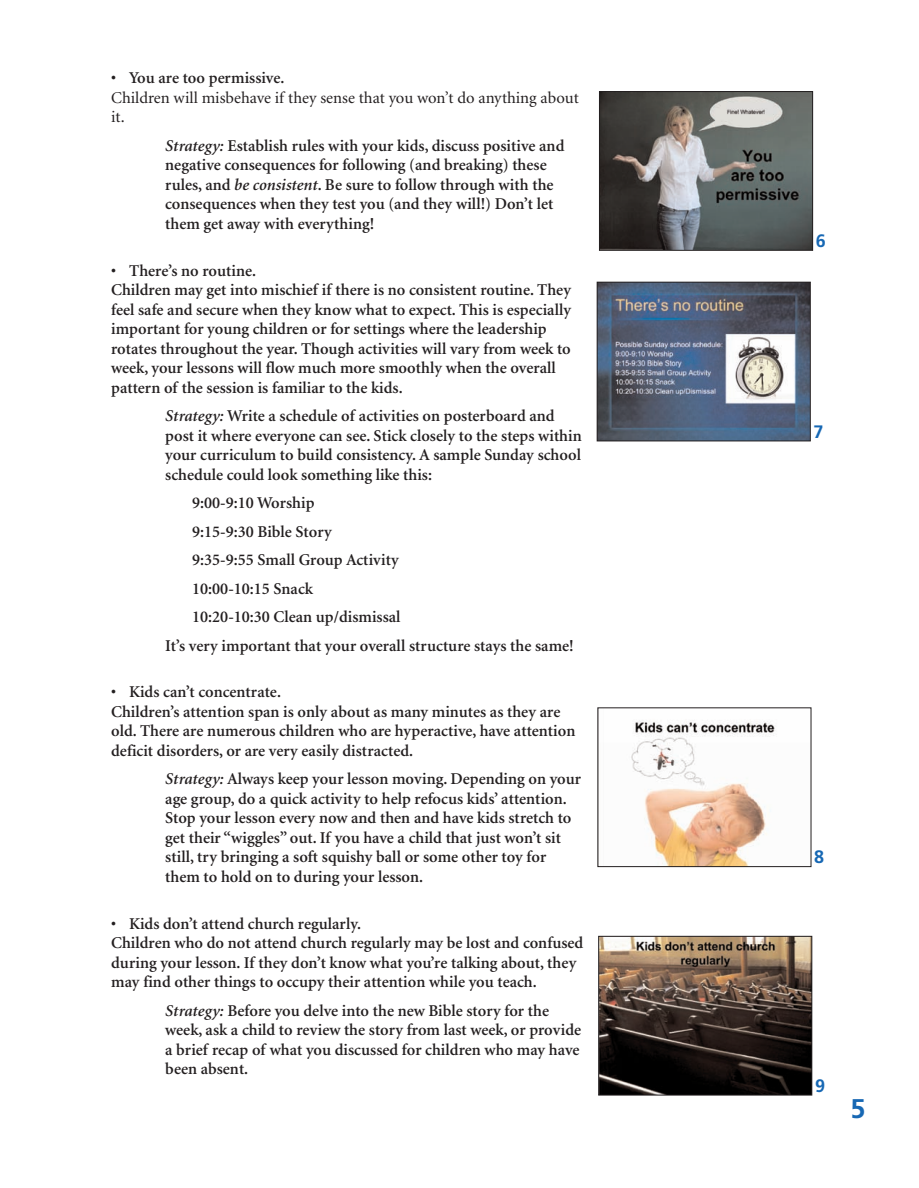
<style>
.page{position:relative;width:919px;height:1188px;background:#fff}
.page>*{position:absolute;margin:0;border:0;box-sizing:border-box;transform-origin:0 0}
.t1{font:700 27px "Frutiger";color:#1768b4}
.t2{font:700 18px "Frutiger";color:#1768b4}
.t3{font:600 16.5px/19.5px "Minion";color:#231f20}
.t4{font:16.5px/19.5px "Minion";color:#231f20}
.s1{font-style:italic}
</style>
<div class="page">
<svg style="left:596px;top:91px;width:218px;height:1005px"></svg>
<p class="t3" style="left:111px;top:70px;width:175px">• You are too permissive.</p>
<p class="t4" style="left:111px;top:89px;width:469px">Children will misbehave if they sense that you won’t do anything about it.</p>
<p class="t3" style="left:165px;top:137px;width:401px"><span class="s1">Strategy:</span> Establish rules with your kids, discuss positive and negative consequences for following (and breaking) these rules, and <span class="s1">be consistent</span>. Be sure to follow through with the consequences when they test you (and they will!) Don’t let them get away with everything!</p>
<p class="t3" style="left:111px;top:262px;width:461px">• There’s no routine.<br>Children may get into mischief if there is no consistent routine. They feel safe and secure when they know what to expect. This is especially important for young children or for settings where the leadership rotates throughout the year. Though activities will vary from week to week, your lessons will flow much more smoothly when the overall pattern of the session is familiar to the kids.</p>
<p class="t3" style="left:165px;top:407px;width:418px"><span class="s1">Strategy:</span> Write a schedule of activities on posterboard and post it where everyone can see. Stick closely to the steps within your curriculum to build consistency. A sample Sunday school schedule could look something like this:</p>
<p class="t3" style="left:192px;top:494px;width:124px">9:00-9:10 Worship</p>
<p class="t3" style="left:192px;top:523px;width:141px">9:15-9:30 Bible Story</p>
<p class="t3" style="left:192px;top:551px;width:208px">9:35-9:55 Small Group Activity</p>
<p class="t3" style="left:192px;top:580px;width:122px">10:00-10:15 Snack</p>
<p class="t3" style="left:192px;top:608px;width:210px">10:20-10:30 Clean up/dismissal</p>
<p class="t3" style="left:165px;top:637px;width:410px">It’s very important that your overall structure stays the same!</p>
<p class="t3" style="left:111px;top:683px;width:466px">• Kids can’t concentrate.<br>Children’s attention span is only about as many minutes as they are old. There are numerous children who are hyperactive, have attention deficit disorders, or are very easily distracted.</p>
<p class="t3" style="left:165px;top:770px;width:417px"><span class="s1">Strategy:</span> Always keep your lesson moving. Depending on your age group, do a quick activity to help refocus kids’ attention.<br>Stop your lesson every now and then and have kids stretch to get their “wiggles” out. If you have a child that just won’t sit still, try bringing a soft squishy ball or some other toy for them to hold on to during your lesson.</p>
<p class="t3" style="left:111px;top:914px;width:473px">• Kids don’t attend church regularly.<br>Children who do not attend church regularly may be lost and confused during your lesson. If they don’t know what you’re talking about, they may find other things to occupy their attention while you teach.</p>
<p class="t3" style="left:165px;top:1001px;width:417px"><span class="s1">Strategy:</span> Before you delve into the new Bible story for the week, ask a child to review the story from last week, or provide a brief recap of what you discussed for children who may have been absent.</p>
<p class="t2" style="left:815px;top:233px;width:12px">6</p>
<p class="t2" style="left:813px;top:424px;width:12px">7</p>
<p class="t2" style="left:814px;top:849px;width:12px">8</p>
<p class="t2" style="left:815px;top:1078px;width:12px">9</p>
<h1 class="t1" style="left:850px;top:1097px;width:17px">5</h1>
</div>
